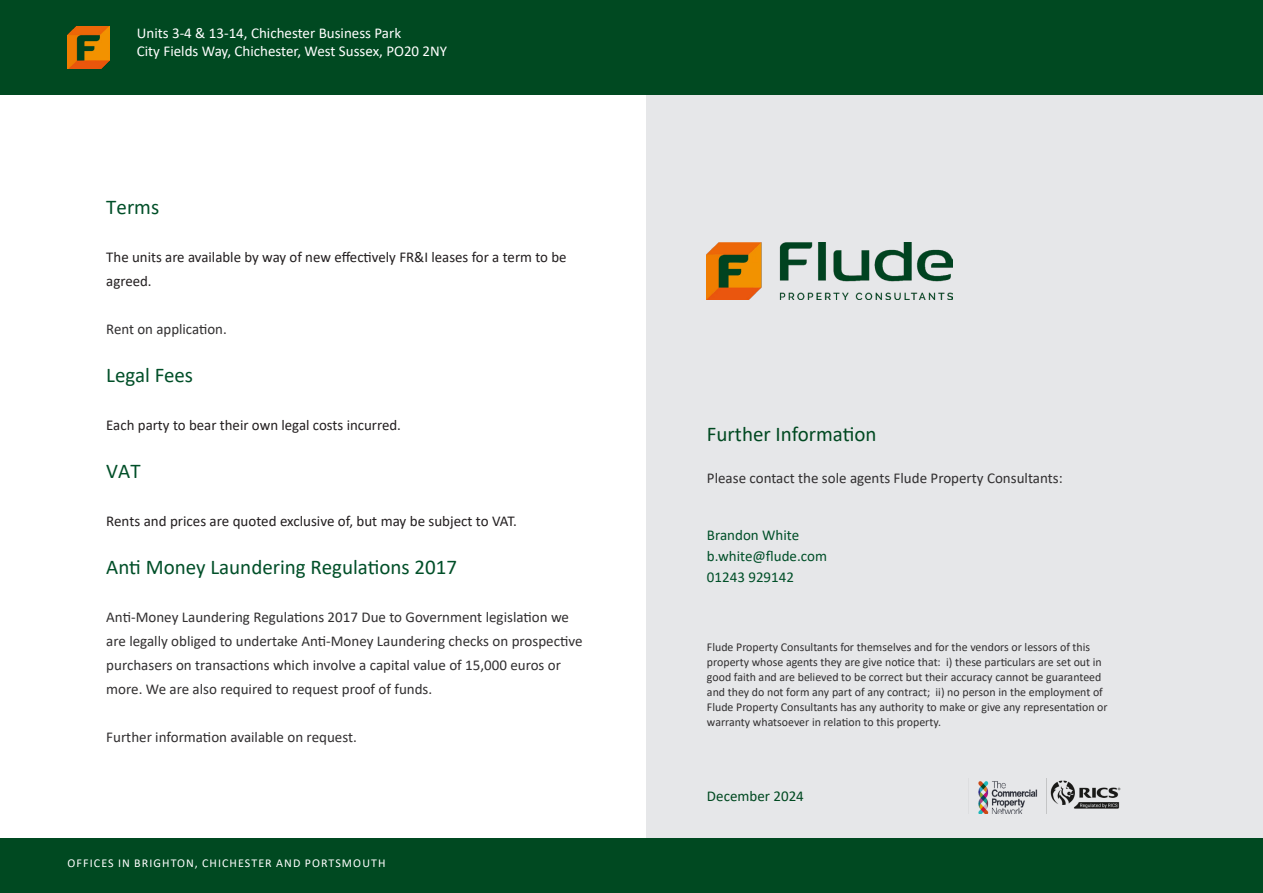
<style>
.page{position:relative;width:1263px;height:893px;background:#fff}
.page>*{position:absolute;margin:0;border:0;box-sizing:border-box;transform-origin:0 0}
.Flude_-_Standard_Paragraph_Text{font:21px "Calibri";color:#004f28}
.Flude_-_Sub_Header{font:21px "Calibri";color:#004921}
.Flude_-_Sub_Header-2{font:21px "Calibri";color:#004f28}
.Flude_-_Standard_Paragraph_Text-2{font:15px/24px "Calibri";color:#312f30}
.Flude_-_Standard_Paragraph_Text-3{font:15px/24px "Calibri";color:#231f20}
.t1{font:15px "Calibri";color:#fff}
.Flude_-_Standard_Paragraph_Text-4{font:15px "Calibri";color:#004f28}
.t2{font:15px "Raleway";color:#fff}
.t3{font:600 15px "Raleway";color:#fff}
.t4{font:15px "Calibri";color:#004921}
.Flude_-_Standard_Paragraph_Text-5{font:12px/15px "Calibri";color:#312f30}
.t5{font:600 12px "Raleway";letter-spacing:.05em;color:#fff}
.t6{font:12px "Calibri";letter-spacing:.09em;color:#fff}
</style>
<div class="page">
<div style="left:646px;top:95px;width:617px;height:747px;background:#e6e7e9"></div>
<div style="left:0;top:838px;width:1263px;height:55px;background:#004921"></div>
<div style="left:0;top:0;width:1263px;height:95px;background:#004921"></div>
<img style="left:707px;top:242px;width:246px;height:58px">
<img style="left:1050px;top:780px;width:71px;height:29px">
<img style="left:978px;top:779px;width:69px;height:34px">
<p class="t1" style="left:137px;top:22px;width:266px">Units 3-4 &amp; 13-14, Chichester Business Park</p>
<p class="t1" style="left:137px;top:40px;width:312px">City Fields Way, Chichester, West Sussex, PO20 2NY</p>
<p class="t3" style="left:137px;top:30px;width:199px">Long Leasehold Investment</p>
<p class="t2" style="left:137px;top:48px;width:263px">Secure South East Convenience Store</p>
<p class="Flude_-_Sub_Header-2" style="left:106px;top:193px;width:55px">Terms</p>
<p class="Flude_-_Standard_Paragraph_Text-3" style="left:106px;top:245px;width:462px">The units are available by way of new effectively FR&amp;I leases for a term to be agreed.</p>
<p class="Flude_-_Standard_Paragraph_Text-2" style="left:106px;top:317px;width:122px">Rent on application.</p>
<p class="Flude_-_Standard_Paragraph_Text" style="left:106px;top:361px;width:88px">Legal Fees</p>
<p class="Flude_-_Standard_Paragraph_Text-3" style="left:106px;top:413px;width:296px">Each party to bear their own legal costs incurred.</p>
<p class="Flude_-_Standard_Paragraph_Text" style="left:106px;top:457px;width:36px">VAT</p>
<p class="Flude_-_Standard_Paragraph_Text-3" style="left:106px;top:509px;width:412px">Rents and prices are quoted exclusive of, but may be subject to VAT.</p>
<p class="Flude_-_Standard_Paragraph_Text" style="left:106px;top:553px;width:352px">Anti Money Laundering Regulations 2017</p>
<p class="Flude_-_Standard_Paragraph_Text-2" style="left:106px;top:605px;width:478px">Anti-Money Laundering Regulations 2017 Due to Government legislation we are legally obliged to undertake Anti-Money Laundering checks on prospective purchasers on transactions which involve a capital value of 15,000 euros or more. We are also required to request proof of funds.</p>
<p class="Flude_-_Standard_Paragraph_Text-2" style="left:106px;top:725px;width:252px">Further information available on request.</p>
<p class="t6" style="left:68px;top:855px;width:319px">OFFICES IN BRIGHTON, CHICHESTER AND PORTSMOUTH</p>
<p class="t5" style="left:67px;top:858px;width:353px">OFFICES IN BRIGHTON, CHICHESTER AND PORTSMOUTH</p>
<p class="Flude_-_Sub_Header" style="left:707px;top:419px;width:171px">Further Information</p>
<p class="Flude_-_Standard_Paragraph_Text-2" style="left:707px;top:465px;width:357px">Please contact the sole agents Flude Property Consultants:</p>
<p class="Flude_-_Standard_Paragraph_Text-4" style="left:707px;top:524px;width:94px">Brandon White</p>
<p class="Flude_-_Standard_Paragraph_Text-4" style="left:707px;top:545px;width:122px">b.white@flude.com</p>
<p class="Flude_-_Standard_Paragraph_Text-4" style="left:707px;top:566px;width:89px">01243 929142</p>
<p class="Flude_-_Standard_Paragraph_Text-5" style="left:707px;top:639px;width:402px">Flude Property Consultants for themselves and for the vendors or lessors of this property whose agents they are give notice that: i) these particulars are set out in good faith and are believed to be correct but their accuracy cannot be guaranteed and they do not form any part of any contract; ii) no person in the employment of Flude Property Consultants has any authority to make or give any representation or warranty whatsoever in relation to this property.</p>
<p class="t4" style="left:707px;top:785px;width:98px">December 2024</p>
</div>
